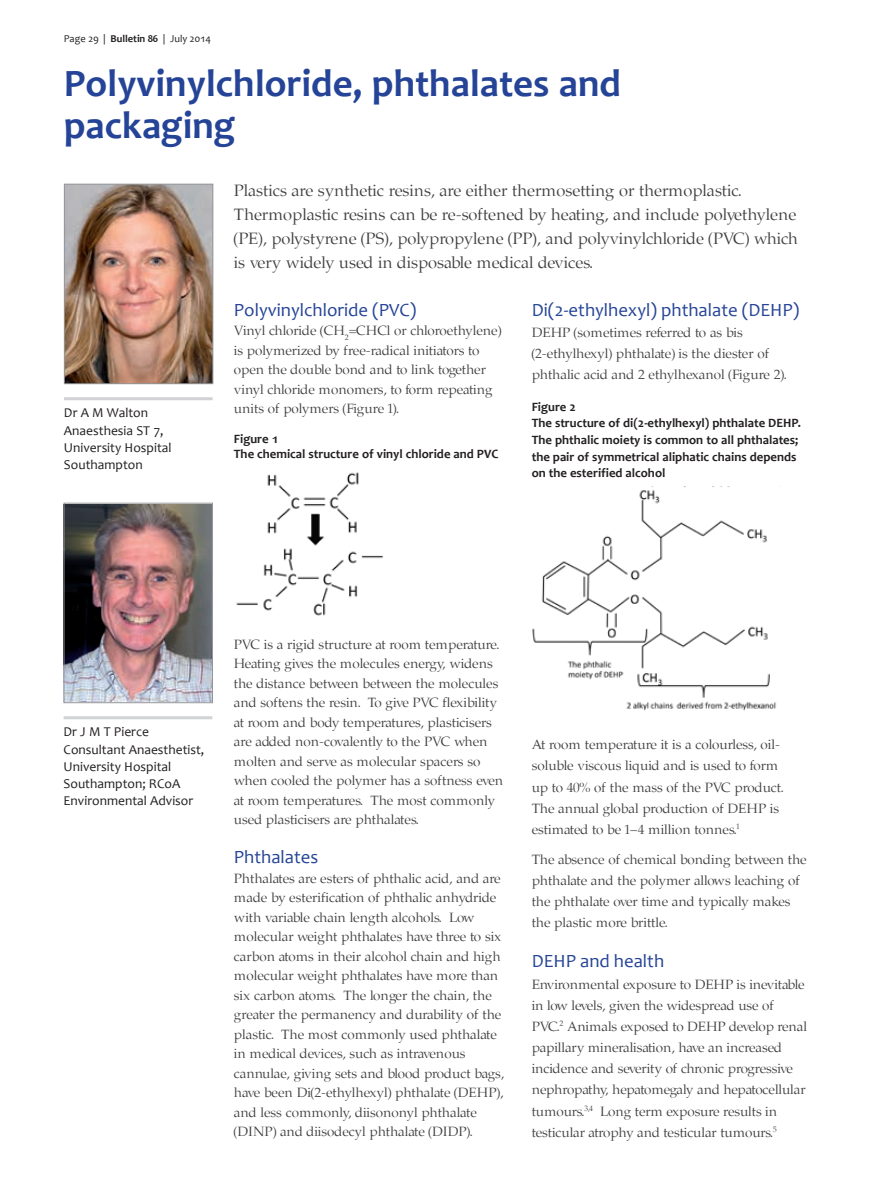
<style>
.page{position:relative;width:872px;height:1191px;background:#fff}
.page>*{position:absolute;margin:0;border:0;box-sizing:border-box;transform-origin:0 0}
.t1{font:700 39px/42px "Candara";color:#254497}
.t2{font:18.75px "Candara";color:#254497}
.t3{font:16.5px/24px "Portland LDO";color:#3e3e3f}
.t4{font:13.5px/19.5px "Portland LDO";color:#3e3e3f}
.t5{font:13.5px/17.2px "Candara";color:#231f20}
.t6{font:700 12.75px/16.6px "Candara";color:#231f20}
.t7{font:10.5px "Candara";color:#231f20}
.s1{font-weight:700}
</style>
<div class="page">
<img style="left:236px;top:472px;width:147px;height:144px">
<img style="left:532px;top:490px;width:244px;height:220px">
<hr style="left:64px;top:716px;width:148px;height:3px;background:#d1d2d4">
<hr style="left:64px;top:397px;width:149px;height:3px;background:#d1d2d4">
<img style="left:66px;top:505px;width:145px;height:196px">
<div style="left:64px;top:503px;width:149px;height:200px;border:1px solid #939598"></div>
<img style="left:66px;top:186px;width:145px;height:196px">
<div style="left:64px;top:184px;width:149px;height:200px;border:1px solid #939598"></div>
<p class="t7" style="left:64px;top:32px;width:148px">Page 29 | <span class="s1">Bulletin 86</span> | July 2014</p>
<h1 class="t1" style="left:64px;top:62px;width:558px">Polyvinylchloride, phthalates and packaging</h1>
<p class="t5" style="left:64px;top:404px;width:109px">Dr A M Walton<br>Anaesthesia ST 7,<br>University Hospital<br>Southampton</p>
<p class="t3" style="left:234px;top:179px;width:565px">Plastics are synthetic resins, are either thermosetting or thermoplastic.<br>Thermoplastic resins can be re-softened by heating, and include polyethylene (PE), polystyrene (PS), polypropylene (PP), and polyvinylchloride (PVC) which is very widely used in disposable medical devices.</p>
<h2 class="t2" style="left:234px;top:298px;width:184px">Polyvinylchloride (PVC)</h2>
<p class="t4" style="left:234px;top:321px;width:269px">Vinyl chloride (CH<sub>2</sub>=CHCl or chloroethylene) is polymerized by free-radical initiators to open the double bond and to link together vinyl chloride monomers, to form repeating units of polymers (Figure 1).</p>
<p class="t6" style="left:234px;top:431px;width:266px;line-height:15px">Figure 1<br>The chemical structure of vinyl chloride and PVC</p>
<h2 class="t2" style="left:531px;top:298px;width:269px">Di(2-ethylhexyl) phthalate (DEHP)</h2>
<p class="t4" style="left:531px;top:322px;width:256px;line-height:21.1px">DEHP (sometimes referred to as bis (2-ethylhexyl) phthalate) is the diester of phthalic acid and 2 ethylhexanol (Figure 2).</p>
<p class="t6" style="left:531px;top:398px;width:271px">Figure 2<br>The structure of di(2-ethylhexyl) phthalate DEHP.<br>The phthalic moiety is common to all phthalates; the pair of symmetrical aliphatic chains depends on the esterified alcohol</p>
<p class="t5" style="left:64px;top:723px;width:142px">Dr J M T Pierce<br>Consultant Anaesthetist,<br>University Hospital<br>Southampton; RCoA<br>Environmental Advisor</p>
<p class="t4" style="left:234px;top:635px;width:271px">PVC is a rigid structure at room temperature.<br>Heating gives the molecules energy, widens the distance between between the molecules and softens the resin. To give PVC flexibility at room and body temperatures, plasticisers are added non-covalently to the PVC when molten and serve as molecular spacers so when cooled the polymer has a softness even at room temperatures. The most commonly used plasticisers are phthalates.</p>
<h2 class="t2" style="left:234px;top:845px;width:86px">Phthalates</h2>
<p class="t4" style="left:234px;top:868px;width:272px">Phthalates are esters of phthalic acid, and are made by esterification of phthalic anhydride with variable chain length alcohols. Low molecular weight phthalates have three to six carbon atoms in their alcohol chain and high molecular weight phthalates have more than six carbon atoms. The longer the chain, the greater the permanency and durability of the plastic. The most commonly used phthalate in medical devices, such as intravenous cannulae, giving sets and blood product bags, have been Di(2-ethylhexyl) phthalate (DEHP), and less commonly, diisononyl phthalate (DINP) and diisodecyl phthalate (DIDP).</p>
<p class="t4" style="left:531px;top:734px;width:253px;line-height:21.1px">At room temperature it is a colourless, oil&shy;soluble viscous liquid and is used to form up to 40% of the mass of the PVC product.<br>The annual global production of DEHP is estimated to be 1–4 million tonnes.<sup>1</sup></p>
<p class="t4" style="left:531px;top:848px;width:276px;line-height:21.1px">The absence of chemical bonding between the phthalate and the polymer allows leaching of the phthalate over time and typically makes the plastic more brittle.</p>
<h2 class="t2" style="left:531px;top:949px;width:134px">DEHP and health</h2>
<p class="t4" style="left:531px;top:973px;width:277px;line-height:21.1px">Environmental exposure to DEHP is inevitable in low levels, given the widespread use of PVC.<sup>2</sup> Animals exposed to DEHP develop renal papillary mineralisation, have an increased incidence and severity of chronic progressive nephropathy, hepatomegaly and hepatocellular tumours.<sup>3,4</sup> Long term exposure results in testicular atrophy and testicular tumours.<sup>5</sup></p>
</div>
